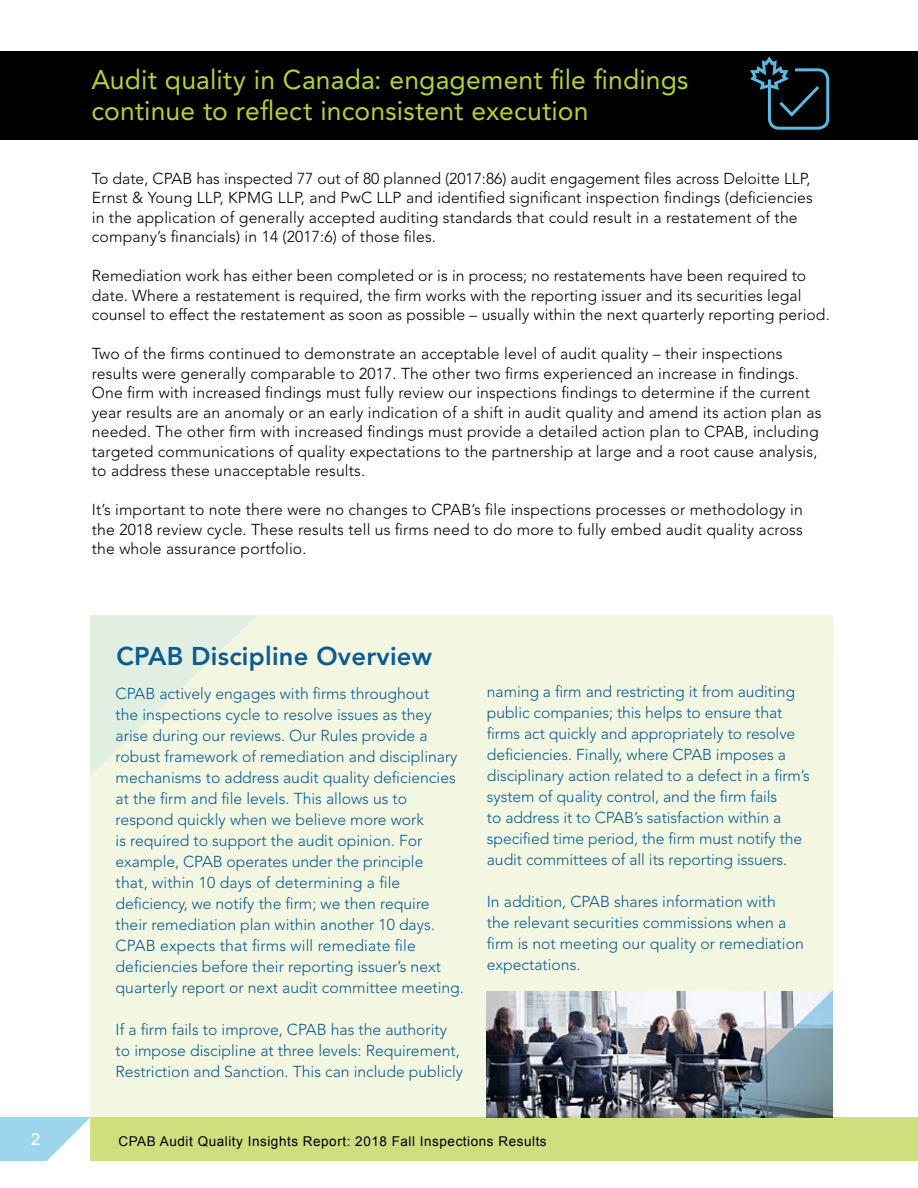
<style>
.page{position:relative;width:918px;height:1188px;background:#fff}
.page>*{position:absolute;margin:0;border:0;box-sizing:border-box;transform-origin:0 0}
.t1{font:27px/31.5px "Avenir";letter-spacing:.005em;color:#b5d334}
.t2{font:800 25.5px "Avenir";letter-spacing:.01em;color:#0a5c92}
.t3{font:16.5px "Arial";color:#fff}
.t4{font:300 15.75px/19.5px "Avenir";letter-spacing:.01em;color:#000}
.t5{font:300 15.75px/21px "Avenir";color:#0a5c92}
.t6{font:13.5px "Arial";letter-spacing:.04em;color:#000}
</style>
<div class="page">
<div style="left:0;top:1118px;width:89px;height:43px;background:#9cd6ec"></div>
<div style="left:90px;top:1118px;width:828px;height:43px;background:#cee07e"></div>
<svg style="left:47px;top:1118px;width:43px;height:43px"></svg>
<div style="left:0;top:51px;width:918px;height:89px;background:#000"></div>
<svg style="left:750px;top:56px;width:80px;height:74px"></svg>
<div style="left:90px;top:615px;width:743px;height:503px;background:#f3f7e1"></div>
<svg style="left:90px;top:615px;width:167px;height:160px"></svg>
<img style="left:486px;top:992px;width:214px;height:126px">
<img style="left:700px;top:990px;width:133px;height:128px">
<h1 class="t1" style="left:91px;top:64px;width:599px">Audit quality in Canada: engagement file findings continue to reflect inconsistent execution</h1>
<p class="t4" style="left:92px;top:169px;width:723px">To date, CPAB has inspected 77 out of 80 planned (2017:86) audit engagement files across Deloitte LLP, Ernst &amp; Young LLP, KPMG LLP, and PwC LLP and identified significant inspection findings (deficiencies in the application of generally accepted auditing standards that could result in a restatement of the company’s financials) in 14 (2017:6) of those files.</p>
<p class="t4" style="left:92px;top:266px;width:739px">Remediation work has either been completed or is in process; no restatements have been required to date. Where a restatement is required, the firm works with the reporting issuer and its securities legal counsel to effect the restatement as soon as possible – usually within the next quarterly reporting period.</p>
<p class="t4" style="left:92px;top:344px;width:731px">Two of the firms continued to demonstrate an acceptable level of audit quality – their inspections results were generally comparable to 2017. The other two firms experienced an increase in findings.<br>One firm with increased findings must fully review our inspections findings to determine if the current year results are an anomaly or an early indication of a shift in audit quality and amend its action plan as needed. The other firm with increased findings must provide a detailed action plan to CPAB, including targeted communications of quality expectations to the partnership at large and a root cause analysis, to address these unacceptable results.</p>
<p class="t4" style="left:92px;top:500px;width:713px;text-align:justify">It’s important to note there were no changes to CPAB’s file inspections processes or methodology in the 2018 review cycle. These results tell us firms need to do more to fully embed audit quality across the whole assurance portfolio.</p>
<h2 class="t2" style="left:116px;top:641px;width:317px">CPAB Discipline Overview</h2>
<p class="t5" style="left:116px;top:683px;width:350px">CPAB actively engages with firms throughout<br>the inspections cycle to resolve issues as they arise during our reviews. Our Rules provide a robust framework of remediation and disciplinary mechanisms to address audit quality deficiencies at the firm and file levels. This allows us to respond quickly when we believe more work<br>is required to support the audit opinion. For example, CPAB operates under the principle<br>that, within 10 days of determining a file deficiency, we notify the firm; we then require their remediation plan within another 10 days.<br>CPAB expects that firms will remediate file deficiencies before their reporting issuer’s next quarterly report or next audit committee meeting.</p>
<p class="t5" style="left:116px;top:1019px;width:349px">If a firm fails to improve, CPAB has the authority to impose discipline at three levels: Requirement,<br>Restriction and Sanction. This can include publicly</p>
<p class="t5" style="left:487px;top:681px;width:325px">naming a firm and restricting it from auditing public companies; this helps to ensure that firms act quickly and appropriately to resolve deficiencies. Finally, where CPAB imposes a disciplinary action related to a defect in a firm’s system of quality control, and the firm fails<br>to address it to CPAB’s satisfaction within a specified time period, the firm must notify the audit committees of all its reporting issuers.</p>
<p class="t5" style="left:487px;top:891px;width:318px">In addition, CPAB shares information with<br>the relevant securities commissions when a firm is not meeting our quality or remediation expectations.</p>
<p class="t3" style="left:31px;top:1128px;width:11px">2</p>
<p class="t6" style="left:118px;top:1132px;width:430px">CPAB Audit Quality Insights Report: 2018 Fall Inspections Results</p>
</div>
